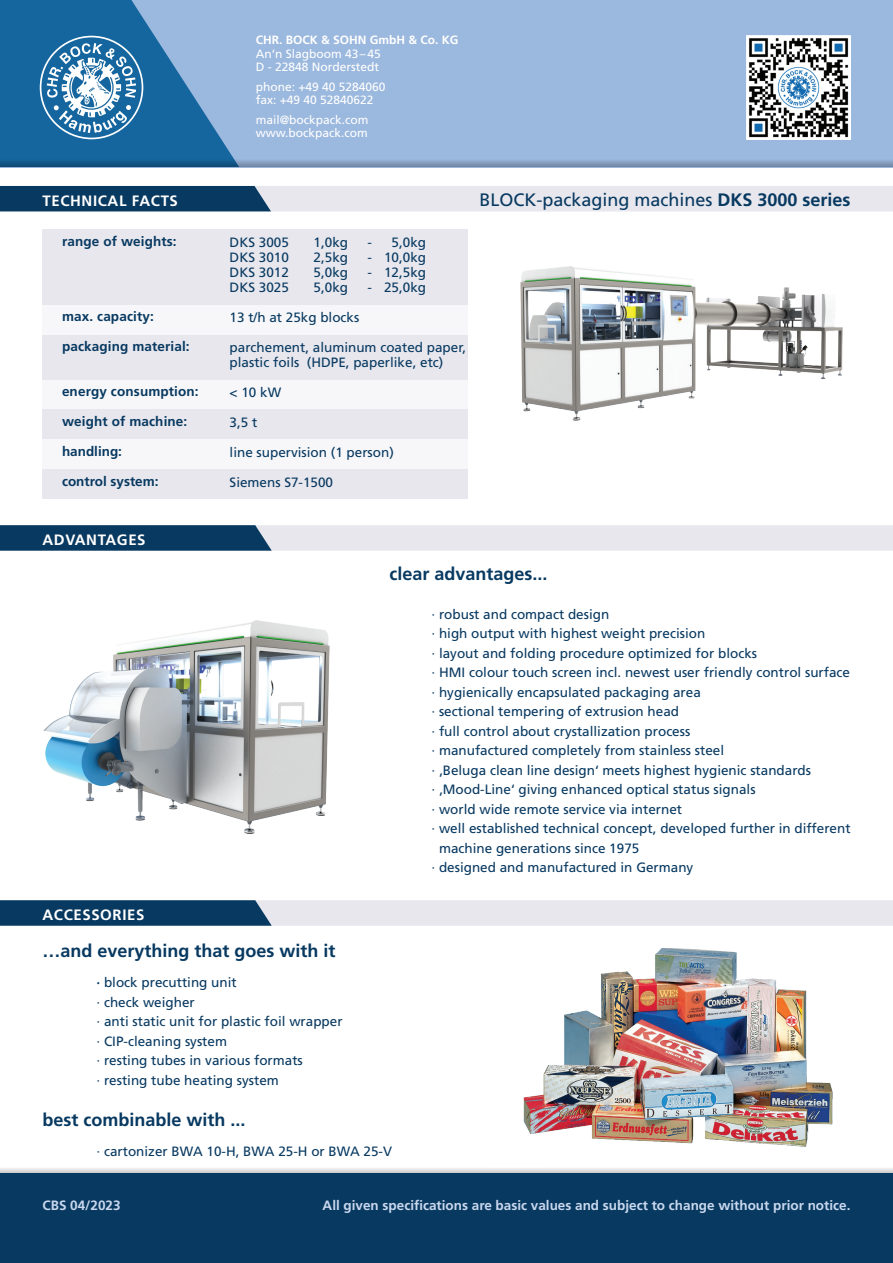
<style>
.page{position:relative;width:893px;height:1263px;background:#fff}
.page>*{position:absolute;margin:0;border:0;box-sizing:border-box;transform-origin:0 0}
.t1{font:700 18px "Frutiger LT Std";color:#083961}
.t2{font:18px "Frutiger LT Std";color:#083961}
.t3{font:700 15px "Frutiger LT Std";letter-spacing:.04em;color:#fff}
.t4{font:13.5px/19.5px "Frutiger LT Std";color:#083961}
.t5{font:700 13.5px "Frutiger LT Std";letter-spacing:.01em;color:#083961}
.t6{font:700 13.5px "Frutiger LT Std";color:#c9d8ee}
.t7{font:12px/13.5px "Frutiger LT Std";color:#fff}
.t8{font:700 12px "Frutiger LT Std";color:#fff}
.s1{font-weight:700}
</style>
<div class="page">
<div style="left:43px;top:469px;width:425px;height:30px;background:#e7e7ed"></div>
<div style="left:43px;top:439px;width:425px;height:30px;background:#f7f7f9"></div>
<div style="left:43px;top:378px;width:425px;height:31px;background:#f7f7f9"></div>
<div style="left:43px;top:305px;width:425px;height:30px;background:#f7f7f9"></div>
<div style="left:43px;top:230px;width:425px;height:75px;background:#e7e7ed"></div>
<div style="left:43px;top:335px;width:425px;height:44px;background:#e7e7ed"></div>
<div style="left:43px;top:409px;width:425px;height:30px;background:#e7e7ed"></div>
<div style="left:0;top:0;width:893px;height:167px;background:#9bb8de"></div>
<svg style="left:0;top:525px;width:893px;height:26px;background:#a6b5c4"></svg>
<svg style="left:0;top:900px;width:893px;height:26px;background:#a6b5c4"></svg>
<svg style="left:0;top:1168px;width:893px;height:6px"></svg>
<div style="left:0;top:1174px;width:893px;height:89px;background:#083961"></div>
<img style="left:523px;top:948px;width:310px;height:200px">
<img style="left:43px;top:620px;width:287px;height:214px">
<img style="left:520px;top:266px;width:323px;height:155px">
<svg style="left:0;top:186px;width:893px;height:25px;background:#a5b3c3"></svg>
<svg style="left:239px;top:160px;width:654px;height:7px;background:#8299b9"></svg>
<svg style="left:0;top:0;width:239px;height:167px"></svg>
<img style="left:746px;top:35px;width:104px;height:104px">
<p class="t8" style="left:256px;top:33px;width:204px">CHR. BOCK &amp; SOHN GmbH &amp; Co. KG</p>
<p class="t7" style="left:256px;top:47px;width:127px">An‘n Slagboom 43–45<br>D - 22848 Norderstedt</p>
<p class="t7" style="left:256px;top:80px;width:131px">phone: +49 40 5284060 fax: +49 40 52840622</p>
<p class="t7" style="left:256px;top:113px;width:114px">mail@bockpack.com www.bockpack.com</p>
<p class="t3" style="left:43px;top:192px;width:137px">TECHNICAL FACTS</p>
<h1 class="t2" style="left:479px;top:189px;width:373px">BLOCK-packaging machines <span class="s1">DKS 3000 series</span></h1>
<p class="t5" style="left:62px;top:234px;width:116px">range of weights:</p>
<p class="t5" style="left:62px;top:309px;width:93px">max. capacity:</p>
<p class="t5" style="left:62px;top:339px;width:129px">packaging material:</p>
<p class="t5" style="left:62px;top:384px;width:138px">energy consumption:</p>
<p class="t5" style="left:62px;top:414px;width:127px">weight of machine:</p>
<p class="t5" style="left:62px;top:444px;width:62px">handling:</p>
<p class="t5" style="left:62px;top:474px;width:98px">control system:</p>
<p class="t3" style="left:43px;top:531px;width:105px">ADVANTAGES</p>
<p class="t3" style="left:43px;top:906px;width:103px">ACCESSORIES</p>
<p class="t4" style="left:230px;top:233px;width:61px">DKS 3005</p>
<p class="t4" style="left:314px;top:233px;width:36px">1,0kg</p>
<p class="t4" style="left:368px;top:233px;width:60px">- 5,0kg</p>
<p class="t4" style="left:230px;top:248px;width:61px">DKS 3010</p>
<p class="t4" style="left:314px;top:248px;width:36px">2,5kg</p>
<p class="t4" style="left:368px;top:248px;width:60px">- 10,0kg</p>
<p class="t4" style="left:230px;top:263px;width:61px">DKS 3012</p>
<p class="t4" style="left:314px;top:263px;width:36px">5,0kg</p>
<p class="t4" style="left:368px;top:263px;width:60px">- 12,5kg</p>
<p class="t4" style="left:230px;top:278px;width:61px">DKS 3025</p>
<p class="t4" style="left:314px;top:278px;width:36px">5,0kg</p>
<p class="t4" style="left:368px;top:278px;width:60px">- 25,0kg</p>
<p class="t4" style="left:230px;top:308px;width:131px">13 t/h at 25kg blocks</p>
<p class="t4" style="left:230px;top:340px;width:238px;line-height:15px">parchement, aluminum coated paper, plastic foils (HDPE, paperlike, etc)</p>
<p class="t4" style="left:230px;top:383px;width:53px">&lt; 10 kW</p>
<p class="t4" style="left:230px;top:413px;width:29px">3,5 t</p>
<p class="t4" style="left:230px;top:443px;width:166px">line supervision (1 person)</p>
<p class="t4" style="left:230px;top:473px;width:105px">Siemens S7-1500</p>
<h1 class="t1" style="left:389px;top:563px;width:160px">clear advantages...</h1>
<p class="t4" style="left:431px;top:604px;width:179px">· robust and compact design</p>
<p class="t4" style="left:431px;top:624px;width:275px">· high output with highest weight precision</p>
<p class="t4" style="left:431px;top:643px;width:327px">· layout and folding procedure optimized for blocks</p>
<p class="t4" style="left:431px;top:663px;width:420px">· HMI colour touch screen incl. newest user friendly control surface</p>
<p class="t4" style="left:431px;top:682px;width:271px">· hygienically encapsulated packaging area</p>
<p class="t4" style="left:431px;top:702px;width:249px">· sectional tempering of extrusion head</p>
<p class="t4" style="left:431px;top:721px;width:260px">· full control about crystallization process</p>
<p class="t4" style="left:431px;top:741px;width:294px">· manufactured completely from stainless steel</p>
<p class="t4" style="left:431px;top:760px;width:381px">· ‚Beluga clean line design‘ meets highest hygienic standards</p>
<p class="t4" style="left:431px;top:780px;width:326px">· ‚Mood-Line‘ giving enhanced optical status signals</p>
<p class="t4" style="left:431px;top:799px;width:252px">· world wide remote service via internet</p>
<p class="t4" style="left:431px;top:819px;width:421px">· well established technical concept, developed further in different</p>
<p class="t4" style="left:439px;top:838px;width:202px">machine generations since 1975</p>
<p class="t4" style="left:431px;top:858px;width:263px">· designed and manufactured in Germany</p>
<h1 class="t1" style="left:43px;top:940px;width:295px">…and everything that goes with it</h1>
<p class="t4" style="left:97px;top:973px;width:248px"><span class="s1">·</span> block precutting unit<br>· check weigher<br>· anti static unit for plastic foil wrapper · CIP-cleaning system<br>· resting tubes in various formats<br>· resting tube heating system</p>
<h1 class="t1" style="left:43px;top:1109px;width:205px">best combinable with ...</h1>
<p class="t4" style="left:97px;top:1141px;width:297px">· cartonizer BWA 10-H, BWA 25-H or BWA 25-V</p>
<p class="t6" style="left:43px;top:1198px;width:80px">CBS 04/2023</p>
<p class="t6" style="left:323px;top:1197px;width:529px">All given specifications are basic values and subject to change without prior notice.</p>
</div>
